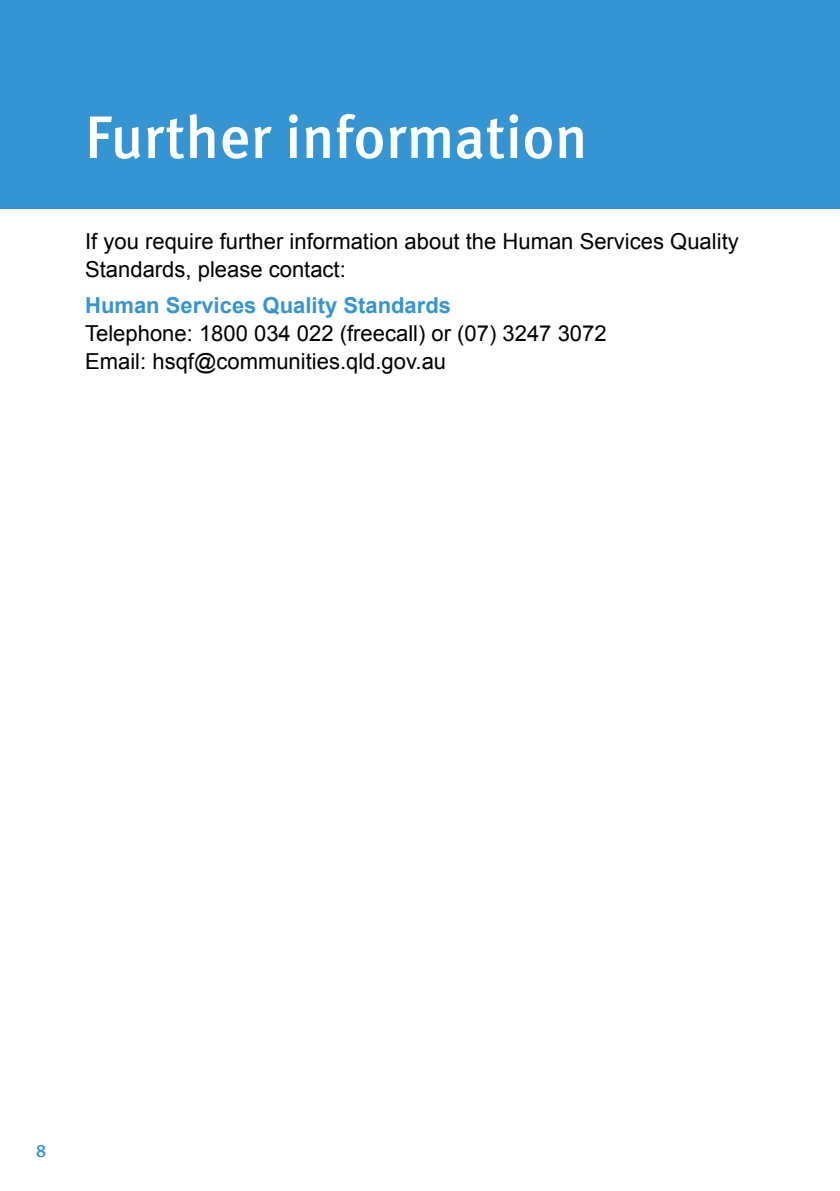
<style>
.page{position:relative;width:840px;height:1191px;background:#fff}
.page>*{position:absolute;margin:0;border:0;box-sizing:border-box;transform-origin:0 0}
.t1{font:60px "Meta Medium LF";letter-spacing:.005em;color:#fff}
.t2{font:22px/28px "Arial";color:#000}
.t3{font:700 22px "Arial";color:#3595d2}
.t4{font:18px "Meta Medium LF";color:#3595d2}
</style>
<div class="page">
<div style="left:0;top:0;width:839px;height:208px;background:#3595d2"></div>
<h1 class="t1" style="left:85px;top:102px;width:503px">Further information</h1>
<p class="t2" style="left:85px;top:227px;width:654px">If you require further information about the Human Services Quality<br>Standards, please contact:</p>
<p class="t3" style="left:85px;top:291px;width:367px">Human Services Quality Standards</p>
<p class="t2" style="left:85px;top:319px;width:522px">Telephone: 1800 034 022 (freecall) or (07) 3247 3072<br>Email: hsqf@communities.qld.gov.au</p>
<p class="t4" style="left:36px;top:1140px;width:12px">8</p>
</div>
